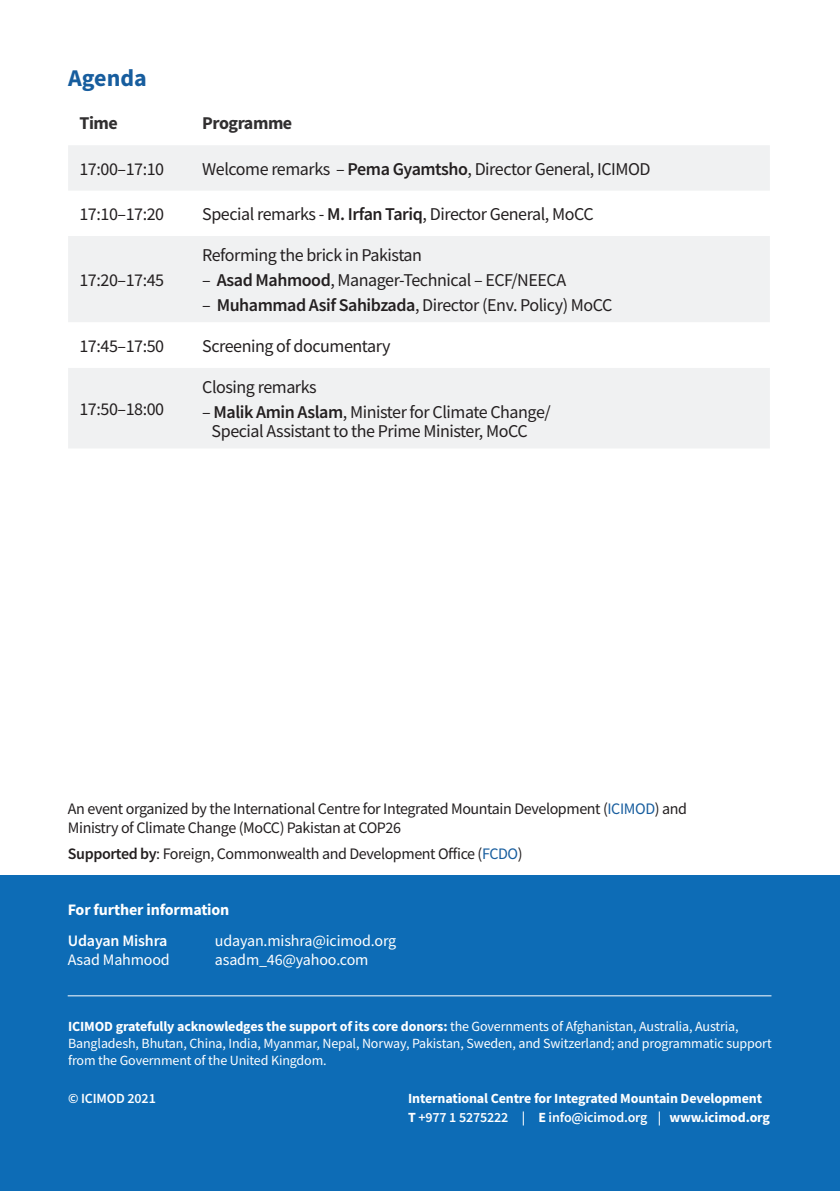
<style>
.page{position:relative;width:840px;height:1191px;background:#fff}
.page>*{position:absolute;margin:0;border:0;box-sizing:border-box;transform-origin:0 0}
.t1{font:700 24px "Source Sans Pro";color:#175d9e}
.t2{font:18px/19.4px "Source Sans Pro";letter-spacing:-.025em;color:#231f20}
.t3{font:700 18px "Source Sans Pro";letter-spacing:-.025em;color:#312f30}
.t4{font:16px/19.2px "Source Sans Pro";letter-spacing:-.025em;color:#231f20}
.t5{font:16px "Source Sans Pro";letter-spacing:-.01em;color:#fff}
.t6{font:700 16px "Source Sans Pro";letter-spacing:-.01em;color:#fff}
.t7{font:600 16px "Source Sans Pro";letter-spacing:-.01em;color:#fff}
.t8{font:14px/16.8px "Source Sans Pro";letter-spacing:-.01em;color:#fff}
.t9{font:700 14px/19.2px "Source Sans Pro";letter-spacing:-.01em;color:#fff}
.t10{font:600 14px "Source Sans Pro";letter-spacing:-.01em;color:#fff}
.s1{font-weight:600}
.s2{color:#175d9e}
.s3{font-weight:700}
</style>
<div class="page">
<div style="left:0;top:875px;width:839px;height:316px;background:#0d6cb6"></div>
<hr style="left:68px;top:995px;width:703px;height:1px;background:#fff">
<svg style="left:68px;top:145px;width:701px;height:303px;fill:#f0f1f2"></svg>
<svg style="left:68px;top:322px;width:701px;height:46px"></svg>
<h1 class="t1" style="left:68px;top:62px;width:80px">Agenda</h1>
<p class="t3" style="left:79px;top:111px;width:40px">Time</p>
<p class="t3" style="left:202px;top:111px;width:92px">Programme</p>
<p class="t2" style="left:79px;top:159px;width:86px">17:00–17:10</p>
<p class="t2" style="left:202px;top:159px;width:450px">Welcome remarks – <span class="s1">Pema Gyamtsho</span>, Director General, ICIMOD</p>
<p class="t2" style="left:79px;top:204px;width:86px">17:10–17:20</p>
<p class="t2" style="left:202px;top:204px;width:393px">Special remarks - <span class="s1">M. Irfan Tariq</span>, Director General, MoCC</p>
<p class="t2" style="left:79px;top:270px;width:86px">17:20–17:45</p>
<p class="t2" style="left:202px;top:245px;width:221px">Reforming the brick in Pakistan</p>
<p class="t2" style="left:202px;top:270px;width:365px">– <span class="s1">Asad Mahmood</span>, Manager-Technical – ECF/NEECA</p>
<p class="t2" style="left:202px;top:295px;width:411px">– <span class="s1">Muhammad Asif Sahibzada</span>, Director (Env. Policy) MoCC</p>
<p class="t2" style="left:79px;top:336px;width:86px">17:45–17:50</p>
<p class="t2" style="left:202px;top:336px;width:190px">Screening of documentary</p>
<p class="t2" style="left:79px;top:399px;width:86px">17:50–18:00</p>
<p class="t2" style="left:202px;top:377px;width:116px">Closing remarks</p>
<p class="t2" style="left:211px;top:402px;width:340px;text-indent:-9px">– <span class="s1">Malik Amin Aslam</span>, Minister for Climate Change/<br>Special Assistant to the Prime Minister, MoCC</p>
<p class="t4" style="left:68px;top:799px;width:620px">An event organized by the International Centre for Integrated Mountain Development (<span class="s2">ICIMOD</span>) and<br>Ministry of Climate Change (MoCC) Pakistan at COP26</p>
<p class="t4" style="left:68px;top:844px;width:456px"><span class="s1">Supported by</span>: Foreign, Commonwealth and Development Office (<span class="s2">FCDO</span>)</p>
<p class="t6" style="left:68px;top:899px;width:163px">For further information</p>
<p class="t7" style="left:68px;top:930px;width:101px">Udayan Mishra</p>
<p class="t5" style="left:215px;top:930px;width:183px">udayan.mishra@icimod.org</p>
<p class="t5" style="left:68px;top:949px;width:104px">Asad Mahmood</p>
<p class="t5" style="left:215px;top:949px;width:155px">asadm_46@yahoo.com</p>
<p class="t8" style="left:68px;top:1018px;width:704px"><span class="s3">ICIMOD gratefully acknowledges the support of its core donors:</span> the Governments of Afghanistan, Australia, Austria,<br>Bangladesh, Bhutan, China, India, Myanmar, Nepal, Norway, Pakistan, Sweden, and Switzerland; and programmatic support from the Government of the United Kingdom.</p>
<p class="t10" style="left:68px;top:1089px;width:89px">© ICIMOD 2021</p>
<p class="t9" style="left:408px;top:1088px;width:363px">International Centre for Integrated Mountain Development<br>T <span class="s1">+977 1 5275222 |</span> E <span class="s1">info@icimod.org |</span> www.icimod.org</p>
</div>
